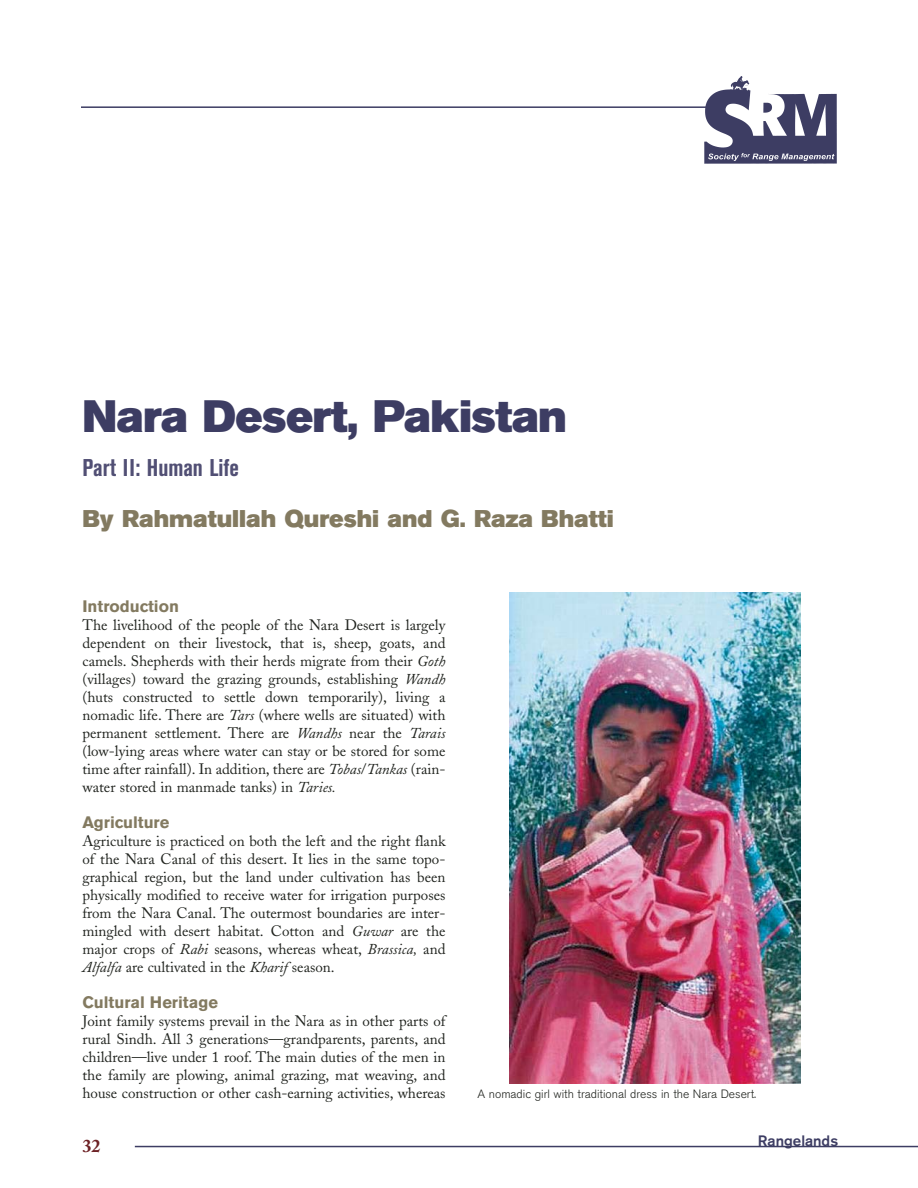
<style>
.page{position:relative;width:918px;height:1188px;background:#fff}
.page>*{position:absolute;margin:0;border:0;box-sizing:border-box;transform-origin:0 0}
.t1{font:45px "Akzidenz Grotesk BE Super";letter-spacing:-.015em;color:#3d3d63}
.t2{font:24px "Akzidenz Grotesk BE Super";color:#837a60}
.t3{font:700 condensed 24px "Akzidenz Grotesk BE";color:#514f74}
.t4{font:700 18px "Adobe Caslon";color:#6d2125}
.t5{font:700 16.5px "Akzidenz Grotesk BE";color:#837a60}
.t6{font:15px/18px "Adobe Caslon";color:#20231e;text-align:justify}
.t7{font:500 15px "Akzidenz Grotesk BE";color:#3d3d63}
.t8{font:300 12px "Akzidenz Grotesk BE";color:#20231e}
.s1{font-style:italic}
</style>
<div class="page">
<hr style="left:81px;top:106px;width:626px;height:2px;background:#3d3d63">
<img style="left:705px;top:76px;width:132px;height:88px">
<hr style="left:135px;top:1146px;width:783px;height:1px;background:#3d3d63">
<img style="left:509px;top:592px;width:291px;height:491px">
<h1 class="t1" style="left:82px;top:400px;width:486px">Nara Desert, Pakistan</h1>
<h2 class="t3" style="left:82px;top:459px;width:158px">Part II: Human Life</h2>
<h2 class="t2" style="left:82px;top:510px;width:533px">By Rahmatullah Qureshi and G. Raza Bhatti</h2>
<p class="t5" style="left:82px;top:600px;width:98px">Introduction</p>
<p class="t6" style="left:82px;top:618px;width:365px">The livelihood of the people of the Nara Desert is largely dependent on their livestock, that is, sheep, goats, and camels. Shepherds with their herds migrate from their <span class="s1">Goth </span>(villages) toward the grazing grounds, establishing <span class="s1">Wandh </span>(huts constructed to settle down temporarily), living a nomadic life. There are <span class="s1">Tars</span> (where wells are situated) with permanent settlement. There are <span class="s1">Wandhs</span> near the <span class="s1">Tarais </span>(low-lying areas where water can stay or be stored for some time after rainfall). In addition, there are <span class="s1">Tobas</span>/<span class="s1">Tankas</span> (rain&shy;water stored in manmade tanks) in <span class="s1">Taries.</span></p>
<p class="t5" style="left:82px;top:816px;width:88px">Agriculture</p>
<p class="t6" style="left:82px;top:834px;width:365px">Agriculture is practiced on both the left and the right flank of the Nara Canal of this desert. It lies in the same topo&shy;graphical region, but the land under cultivation has been physically modified to receive water for irrigation purposes from the Nara Canal. The outermost boundaries are inter&shy;mingled with desert habitat. Cotton and <span class="s1">Guwar</span> are the major crops of <span class="s1">Rabi</span> seasons, whereas wheat, <span class="s1">Brassica,</span> and <span class="s1">Alfalfa</span> are cultivated in the <span class="s1">Kharif</span> season.</p>
<p class="t5" style="left:82px;top:996px;width:137px">Cultural Heritage</p>
<p class="t6" style="left:82px;top:1014px;width:365px">Joint family systems prevail in the Nara as in other parts of rural Sindh. All 3 generations—grandparents, parents, and children—live under 1 roof. The main duties of the men in the family are plowing, animal grazing, mat weaving, and house construction or other cash-earning activities, whereas</p>
<p class="t8" style="left:478px;top:1089px;width:280px">A nomadic girl with traditional dress in the Nara Desert.</p>
<p class="t4" style="left:82px;top:1139px;width:19px">32</p>
<p class="t7" style="left:758px;top:1135px;width:82px">Rangelands</p>
</div>
